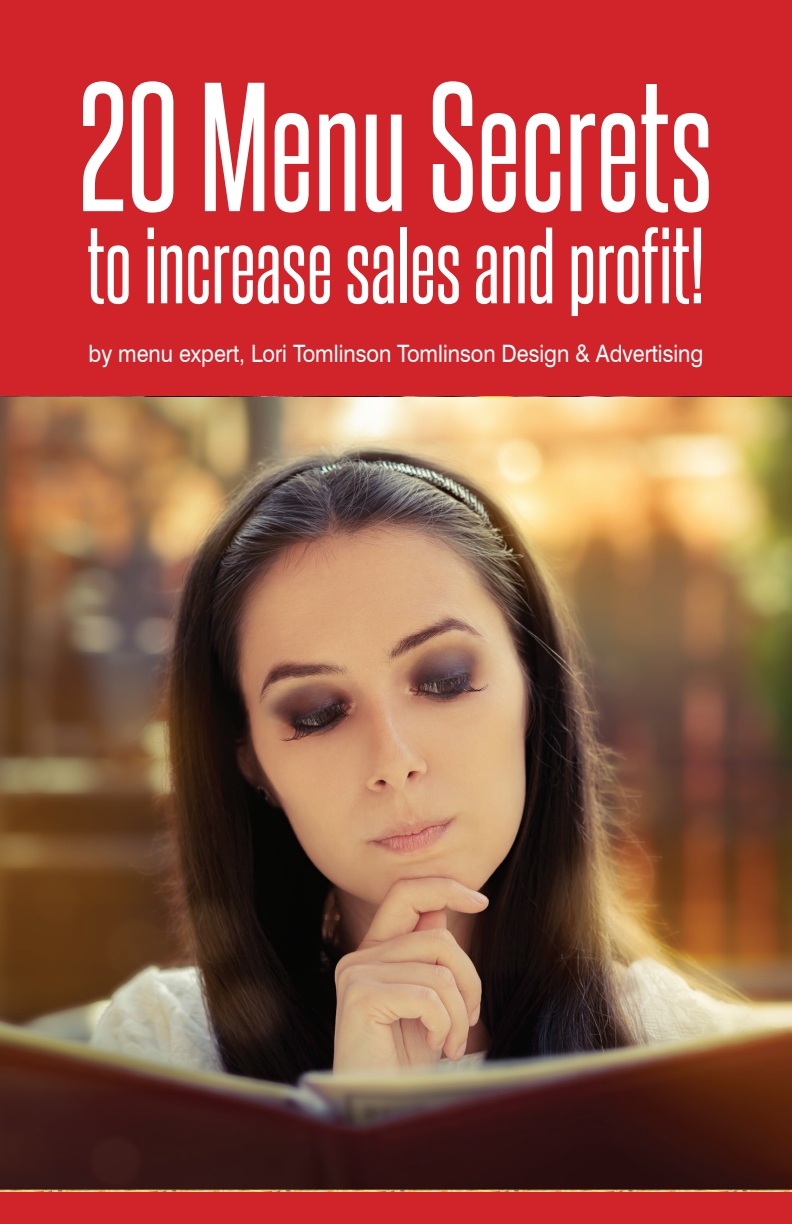
<style>
.page{position:relative;width:792px;height:1224px;background:#d1232a}
.page>*{position:absolute;margin:0;border:0;box-sizing:border-box;transform-origin:0 0}
.t1{font:156px "Steelfish Rg";color:#fff}
.t2{font:92px "Steelfish Rg";color:#fff}
.t3{font:24px "Swiss 721 BT";color:#fff;scale:.9 1}
</style>
<div class="page">
<img style="left:0;top:397px;width:792px;height:794px">
<p class="t1" style="left:79px;top:52px;width:636px">20 Menu Secrets</p>
<p class="t2" style="left:87px;top:209px;width:619px">to increase sales and profit!</p>
<p class="t3" style="left:89px;top:339px;width:685px">by menu expert, Lori Tomlinson Tomlinson Design &amp; Advertising</p>
</div>
